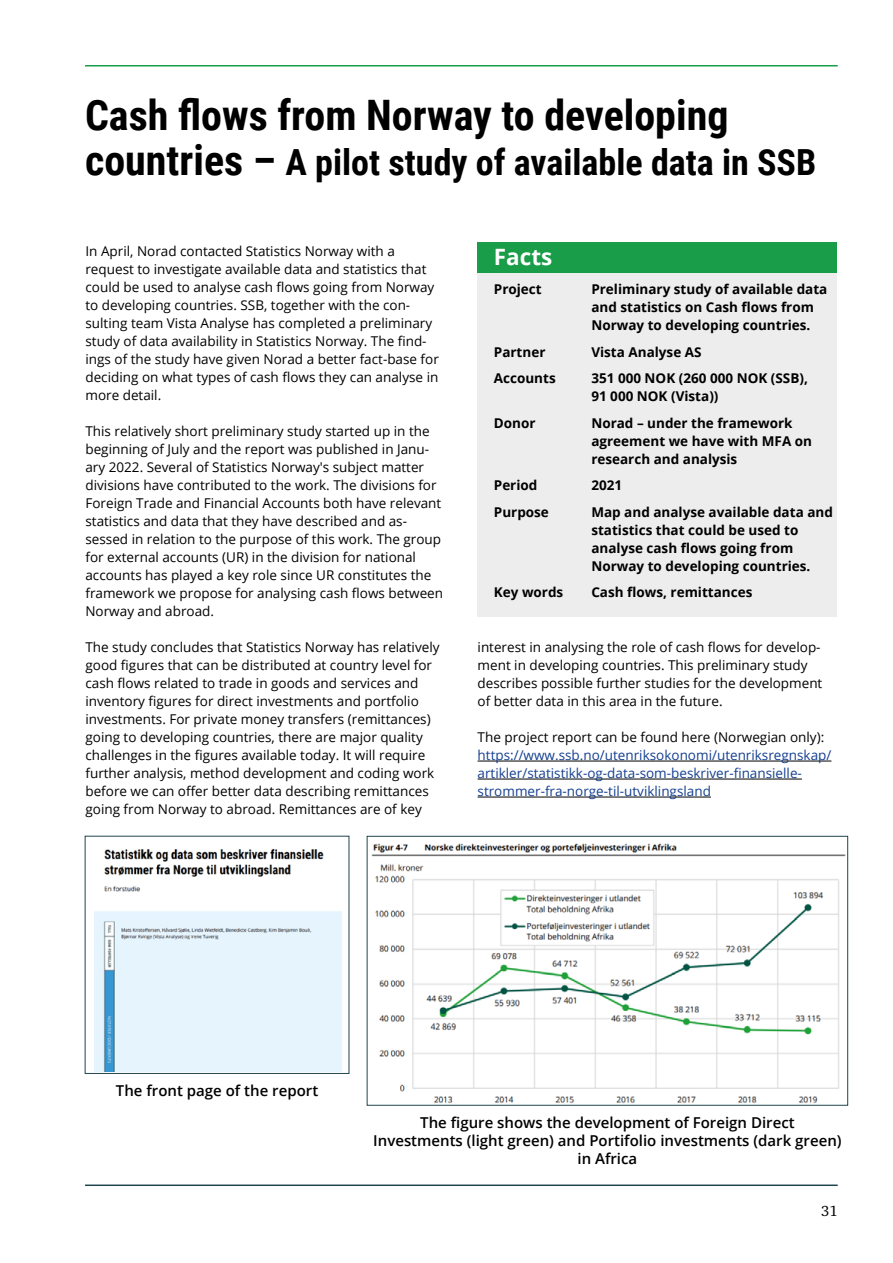
<style>
.page{position:relative;width:893px;height:1263px;background:#fff}
.page>*{position:absolute;margin:0;border:0;box-sizing:border-box;transform-origin:0 0}
.Prosjekt_LAND{font:700 42px "Roboto Condensed";color:#000}
.Prosjekt_LAND-2{font:700 36px "Roboto Condensed";color:#000}
.Facts_tittel_hvit{font:700 22.5px "Open Sans";color:#fff}
.Bildetekst{font:600 15px/18px "Open Sans";color:#000;text-align:center}
.t1{font:15px "Charter ITC Std";color:#000}
.t2{font:13.5px/18px "Open Sans";color:#000}
.Faktaboks_tekst{font:700 13.5px/18px "Open Sans";color:#000}
.t3{font:13.5px/18px "Open Sans";color:#143f90}
.s1{font-size:42px}
.s2{color:#000}
</style>
<div class="page">
<hr style="left:85px;top:65px;width:753px;height:1px;background:#1a9d49">
<div style="left:478px;top:273px;width:359px;height:344px;background:#ededee"></div>
<div style="left:478px;top:242px;width:359px;height:31px;background:#1a9d49"></div>
<img style="left:94px;top:848px;width:248px;height:223px">
<img style="left:371px;top:843px;width:475px;height:261px">
<div style="left:367px;top:836px;width:481px;height:270px;border:1px solid #21454f"></div>
<hr style="left:478px;top:761px;width:353px;height:1px;background:#000">
<hr style="left:478px;top:779px;width:324px;height:1px;background:#000">
<hr style="left:478px;top:797px;width:233px;height:1px;background:#000">
<hr style="left:85px;top:1184px;width:753px;height:2px;background:#21454f">
<p class="Prosjekt_LAND" style="left:85px;top:86px;width:645px">Cash flows from Norway to developing</p>
<p class="Prosjekt_LAND-2" style="left:85px;top:137px;width:733px"><span class="s1">countries –</span> A pilot study of available data in SSB</p>
<p class="t2" style="left:85px;top:242px;width:355px">In April, Norad contacted Statistics Norway with a request to investigate available data and statistics that could be used to analyse cash flows going from Norway to developing countries. SSB, together with the con&shy;sulting team Vista Analyse has completed a preliminary study of data availability in Statistics Norway. The find&shy;ings of the study have given Norad a better fact-base for deciding on what types of cash flows they can analyse in more detail.</p>
<p class="t2" style="left:85px;top:422px;width:359px">This relatively short preliminary study started up in the beginning of July and the report was published in Janu&shy;ary 2022. Several of Statistics Norway's subject matter divisions have contributed to the work. The divisions for Foreign Trade and Financial Accounts both have relevant statistics and data that they have described and as&shy;sessed in relation to the purpose of this work. The group for external accounts (UR) in the division for national accounts has played a key role since UR constitutes the framework we propose for analysing cash flows between Norway and abroad.</p>
<p class="t2" style="left:85px;top:638px;width:356px">The study concludes that Statistics Norway has relatively good figures that can be distributed at country level for cash flows related to trade in goods and services and inventory figures for direct investments and portfolio investments. For private money transfers (remittances) going to developing countries, there are major quality challenges in the figures available today. It will require further analysis, method development and coding work before we can offer better data describing remittances going from Norway to abroad. Remittances are of key</p>
<p class="Facts_tittel_hvit" style="left:494px;top:241px;width:60px">Facts</p>
<p class="Faktaboks_tekst" style="left:494px;top:280px;width:49px">Project</p>
<p class="Faktaboks_tekst" style="left:591px;top:280px;width:238px">Preliminary study of available data and statistics on Cash flows from<br>Norway to developing countries.</p>
<p class="Faktaboks_tekst" style="left:494px;top:343px;width:53px">Partner</p>
<p class="Faktaboks_tekst" style="left:591px;top:343px;width:112px">Vista Analyse AS</p>
<p class="Faktaboks_tekst" style="left:494px;top:369px;width:63px">Accounts</p>
<p class="Faktaboks_tekst" style="left:591px;top:369px;width:218px">351 000 NOK (260 000 NOK (SSB),<br>91 000 NOK (Vista))</p>
<p class="Faktaboks_tekst" style="left:494px;top:414px;width:43px">Donor</p>
<p class="Faktaboks_tekst" style="left:591px;top:414px;width:222px">Norad – under the framework agreement we have with MFA on research and analysis</p>
<p class="Faktaboks_tekst" style="left:494px;top:476px;width:45px">Period</p>
<p class="Faktaboks_tekst" style="left:591px;top:476px;width:32px">2021</p>
<p class="Faktaboks_tekst" style="left:494px;top:503px;width:57px">Purpose</p>
<p class="Faktaboks_tekst" style="left:591px;top:503px;width:243px">Map and analyse available data and statistics that could be used to analyse cash flows going from<br>Norway to developing countries.</p>
<p class="Faktaboks_tekst" style="left:494px;top:583px;width:71px">Key words</p>
<p class="Faktaboks_tekst" style="left:591px;top:583px;width:163px">Cash flows, remittances</p>
<p class="t2" style="left:478px;top:638px;width:346px">interest in analysing the role of cash flows for develop&shy;ment in developing countries. This preliminary study describes possible further studies for the development of better data in this area in the future.</p>
<p class="t3" style="left:478px;top:728px;width:355px"><span class="s2">The project report can be found here (Norwegian only): </span>https://www.ssb.no/utenriksokonomi/utenriksregnskap/ artikler/statistikk-og-data-som-beskriver-finansielle&shy;strommer-fra-norge-til-utviklingsland</p>
<p class="Bildetekst" style="left:116px;top:1081px;width:204px">The front page of the report</p>
<p class="Bildetekst" style="left:373px;top:1113px;width:470px">The figure shows the development of Foreign Direct<br>Investments (light green) and Portifolio investments (dark green) in Africa</p>
<p class="t1" style="left:821px;top:1202px;width:18px">31</p>
</div>
